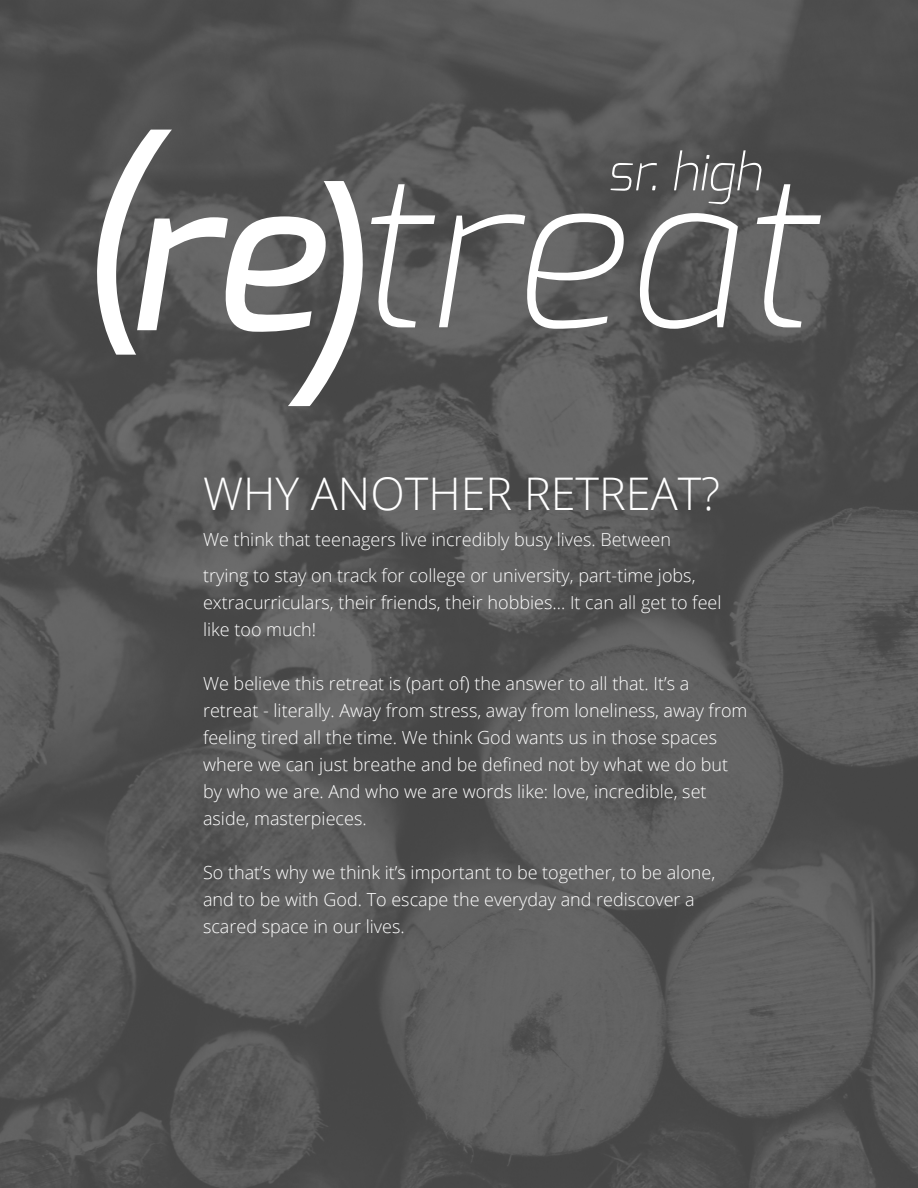
<style>
.page{position:relative;width:918px;height:1188px;background:#fff}
.page>*{position:absolute;margin:0;border:0;box-sizing:border-box;transform-origin:0 0}
.t1{font:italic 200 51px "Exo";color:#fff}
.t2{font:300 45px "Open Sans";color:#fff}
.t3{font:300 18px/27px "Open Sans";color:#fff}
</style>
<div class="page">
<img style="left:0;top:0;width:918px;height:1188px">
<svg style="left:88px;top:130px;width:539px;height:276px"></svg>
<svg style="left:634px;top:212px;width:104px;height:117px"></svg>
<svg style="left:757px;top:184px;width:64px;height:143px"></svg>
<h1 class="t1" style="left:607px;top:139px;width:156px">sr. high</h1>
<h2 class="t2" style="left:203px;top:462px;width:519px">WHY ANOTHER RETREAT?</h2>
<p class="t3" style="left:203px;top:521px;width:494px;line-height:36px">We think that teenagers live incredibly busy lives. Between trying to stay on track for college or university, part-time jobs,</p>
<p class="t3" style="left:203px;top:588px;width:520px">extracurriculars, their friends, their hobbies... It can all get to feel like too much!</p>
<p class="t3" style="left:203px;top:669px;width:546px">We believe this retreat is (part of) the answer to all that. It’s a retreat - literally. Away from stress, away from loneliness, away from feeling tired all the time. We think God wants us in those spaces where we can just breathe and be defined not by what we do but by who we are. And who we are words like: love, incredible, set aside, masterpieces.</p>
<p class="t3" style="left:203px;top:858px;width:514px">So that’s why we think it’s important to be together, to be alone, and to be with God. To escape the everyday and rediscover a scared space in our lives.</p>
</div>
